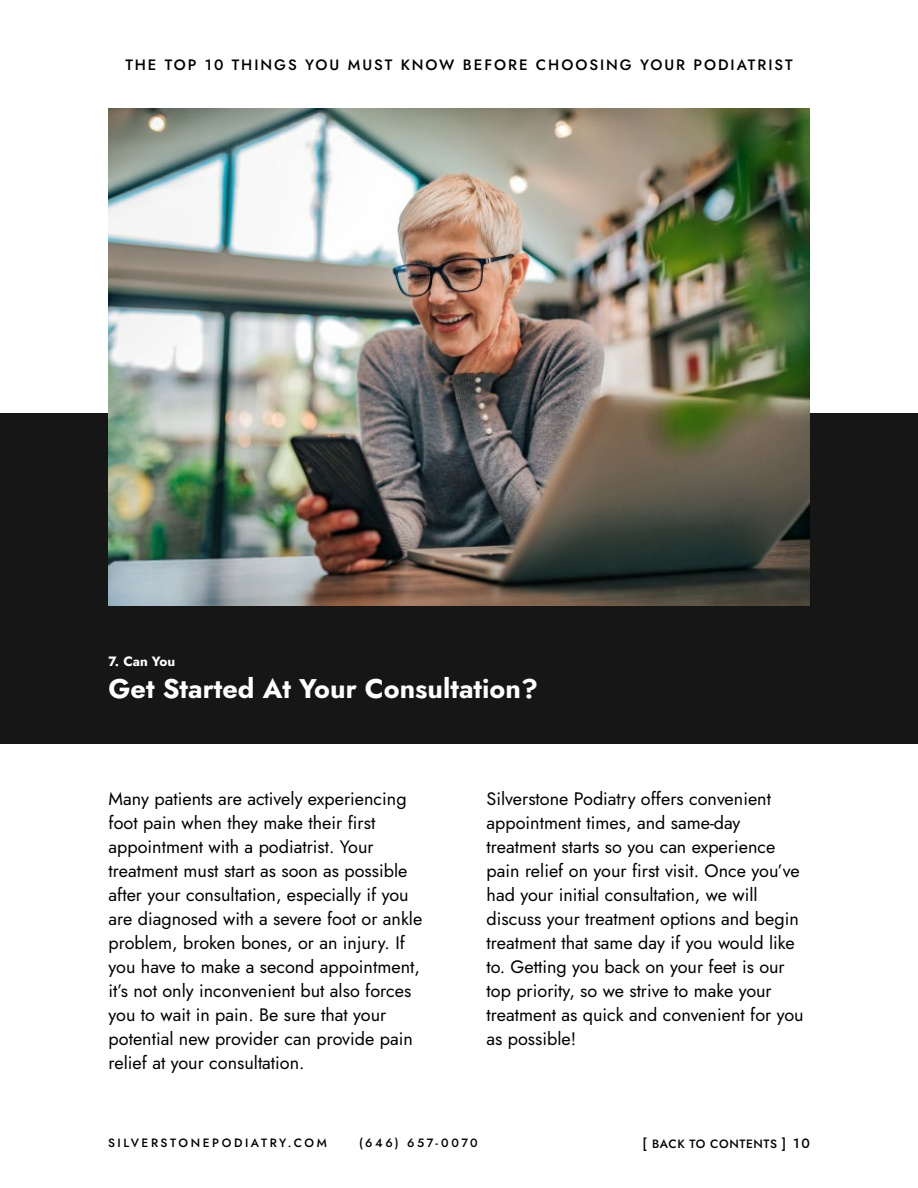
<style>
.page{position:relative;width:918px;height:1188px;background:#fff}
.page>*{position:absolute;margin:0;border:0;box-sizing:border-box;transform-origin:0 0}
.t1{font:700 27px "Jost";color:#fff}
.t2{font:18px/24px "Jost";color:#000}
.t3{font:500 15px "Jost";letter-spacing:.13em;color:#000}
.t4{font:700 13.5px "Jost";color:#fff}
.t5{font:500 12px "Jost";letter-spacing:.205em;color:#000}
.t6{font:500 12px "Jost";letter-spacing:.05em;color:#000}
.s1{font-size:13.5px}
</style>
<div class="page">
<div style="left:0;top:414px;width:918px;height:330px;background:#161616"></div>
<img style="left:108px;top:108px;width:702px;height:498px">
<p class="t3" style="left:125px;top:55px;width:669px">THE TOP 10 THINGS YOU MUST KNOW BEFORE CHOOSING YOUR PODIATRIST</p>
<p class="t4" style="left:109px;top:652px;width:68px">7. Can You</p>
<h1 class="t1" style="left:109px;top:671px;width:431px">Get Started At Your Consultation?</h1>
<p class="t2" style="left:109px;top:787px;width:315px">Many patients are actively experiencing foot pain when they make their first appointment with a podiatrist. Your treatment must start as soon as possible after your consultation, especially if you are diagnosed with a severe foot or ankle problem, broken bones, or an injury. If you have to make a second appointment, it’s not only inconvenient but also forces you to wait in pain. Be sure that your potential new provider can provide pain relief at your consultation.</p>
<p class="t2" style="left:487px;top:787px;width:319px">Silverstone Podiatry offers convenient appointment times, and same-day treatment starts so you can experience pain relief on your first visit. Once you’ve had your initial consultation, we will discuss your treatment options and begin treatment that same day if you would like to. Getting you back on your feet is our top priority, so we strive to make your treatment as quick and convenient for you as possible!</p>
<p class="t5" style="left:108px;top:1134px;width:220px">SILVERSTONEPODIATRY.COM</p>
<p class="t5" style="left:359px;top:1134px;width:120px">(646) 657-0070</p>
<p class="t6" style="left:643px;top:1136px;width:169px"><span class="s1">[</span> BACK TO CONTENTS <span class="s1">] 10</span></p>
</div>
